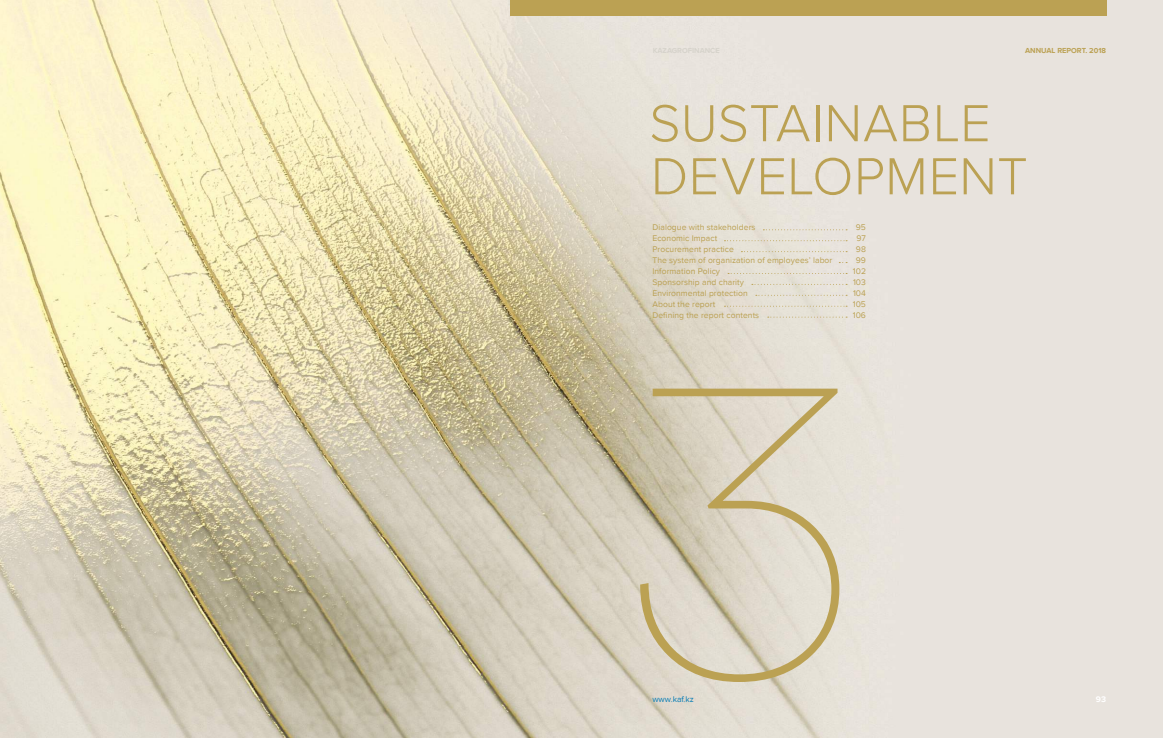
<style>
.page{position:relative;width:1163px;height:738px;background:#fff}
.page>*{position:absolute;margin:0;border:0;box-sizing:border-box;transform-origin:0 0}
.t1{font:100 380px "Galano Classic";color:#bba153}
.t2{font:300 54px/53px "Proxima Nova";letter-spacing:.005em;color:#bba153}
.t3{font:8.5px/10.9px "Proxima Nova";letter-spacing:.01em;color:#bba153;text-align:center}
.t4{font:8.5px "Proxima Nova";color:#067cb5}
.t5{font:700 8.5px "Proxima Nova";color:#fff}
.t6{font:700 7.5px "Proxima Nova";color:#bba153}
</style>
<div class="page">
<img style="left:0;top:0;width:1162px;height:737px">
<svg style="left:763px;top:229px;width:84px;height:1px"></svg>
<svg style="left:724px;top:240px;width:123px;height:1px"></svg>
<svg style="left:741px;top:251px;width:106px;height:1px"></svg>
<svg style="left:728px;top:273px;width:119px;height:1px"></svg>
<svg style="left:751px;top:284px;width:96px;height:1px"></svg>
<svg style="left:755px;top:294px;width:92px;height:1px"></svg>
<svg style="left:724px;top:305px;width:123px;height:1px"></svg>
<svg style="left:767px;top:316px;width:80px;height:1px"></svg>
<div style="left:510px;top:0;width:596px;height:16px;background:#bba153"></div>
<p class="t6" style="left:1024px;top:45px;width:82px">ANNUAL REPORT. 2018</p>
<h2 class="t2" style="left:649px;top:94px;width:380px">SUSTAINABLE<br>DEVELOPMENT</h2>
<p class="t3" style="left:852px;top:221px;width:15px">95<br>97<br>98<br>99<br>102<br>103<br>104<br>105<br>106</p>
<p class="t3" style="left:652px;top:221px;width:181px;text-align:left">Dialogue with stakeholders<br>Economic Impact<br>Procurement practice<br>The system of organization of employees’ labor<br>Information Policy<br>Sponsorship and charity<br>Environmental protection<br>About the report<br>Defining the report contents</p>
<h1 class="t1" style="left:613px;top:290px;width:250px">3</h1>
<p class="t4" style="left:652px;top:692px;width:43px">www.kaf.kz</p>
<p class="t5" style="left:1095px;top:692px;width:12px">93</p>
</div>
